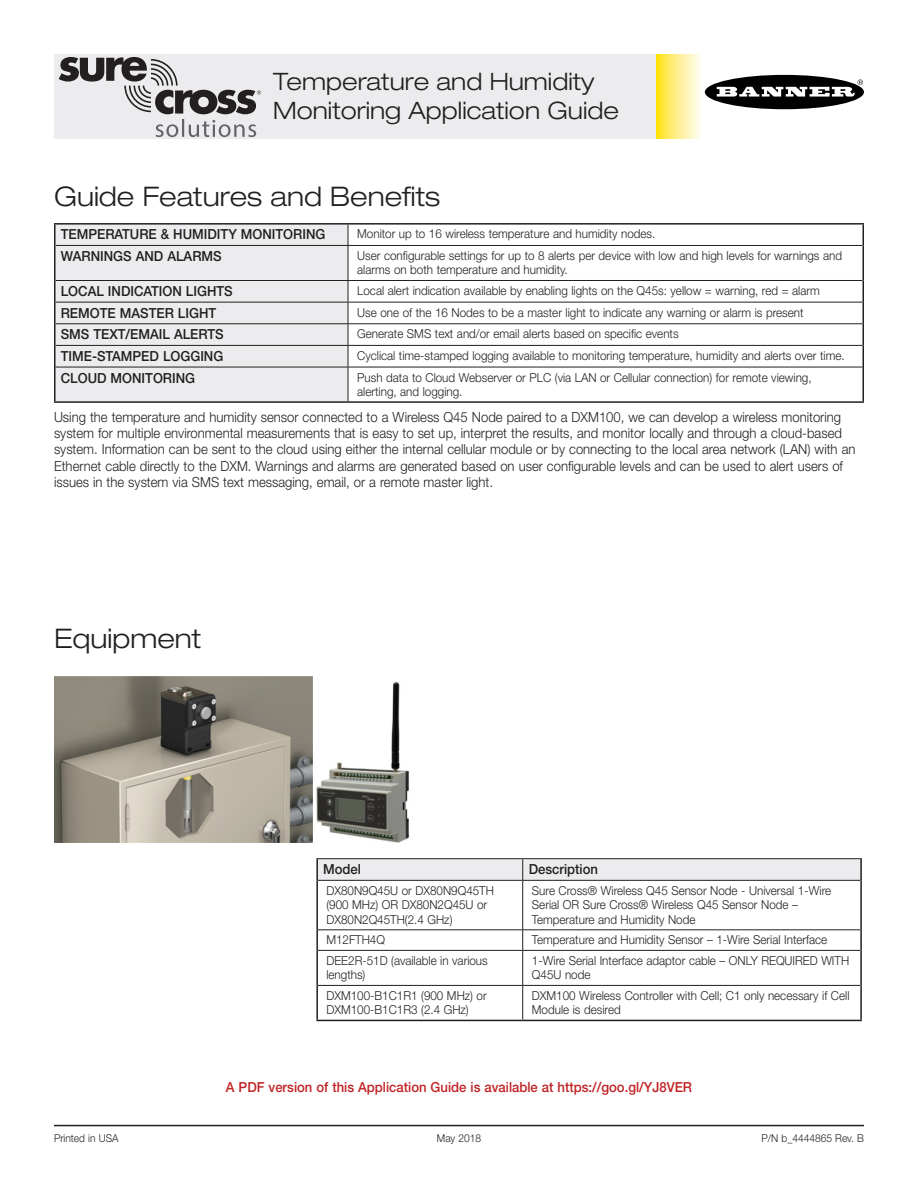
<style>
.page{position:relative;width:918px;height:1188px;background:#fff}
.page>*{position:absolute;margin:0;border:0;box-sizing:border-box;transform-origin:0 0}
.heading_1{font:300 expanded 27px "Helvetica Neue LT Pro";color:#231f20}
.t1{font:300 expanded 24px/29px "Helvetica Neue LT Pro";color:#231f20}
.body_text{font:300 13.95px/16.2px "Helvetica Neue LT Pro";color:#231f20;scale:.94 1}
.table_side_head{font:500 13.95px "Helvetica Neue LT Pro";color:#231f20;scale:.94 1}
.body_text-2{font:500 13.95px "Helvetica Neue LT Pro";color:#c02325;scale:.94 1}
.table_column_head{font:500 13.95px "Helvetica Neue LT Pro";color:#231f20;scale:.94 1}
.table_text{font:300 12.3px/14.4px "Helvetica Neue LT Pro";color:#231f20;scale:.94 1}
.t2{font:300 10.8px "Helvetica Neue LT Pro";color:#231f20;scale:.94 1}
</style>
<div class="page">
<hr style="left:54px;top:1125px;width:810px;height:1px;background:#231f20">
<div style="left:54px;top:54px;width:603px;height:85px;background:#ececee"></div>
<svg style="left:656px;top:54px;width:44px;height:85px;background:#feee88"></svg>
<div style="left:705px;top:75px;width:159px;height:34px;background:#000;border-radius:50%"></div>
<svg style="left:717px;top:80px;width:146px;height:17px"></svg>
<svg style="left:59px;top:57px;width:202px;height:80px"></svg>
<div style="left:56px;top:225px;width:292px;height:176px;background:#ececee"></div>
<hr style="left:54px;top:223px;width:294px;height:2px;background:#231f20">
<hr style="left:54px;top:225px;width:2px;height:20px;background:#231f20">
<hr style="left:348px;top:223px;width:516px;height:2px;background:#231f20">
<hr style="left:862px;top:225px;width:2px;height:20px;background:#231f20">
<hr style="left:54px;top:245px;width:2px;height:35px;background:#231f20">
<hr style="left:862px;top:245px;width:2px;height:35px;background:#231f20">
<hr style="left:54px;top:280px;width:2px;height:22px;background:#231f20">
<hr style="left:862px;top:280px;width:2px;height:22px;background:#231f20">
<hr style="left:54px;top:302px;width:2px;height:22px;background:#231f20">
<hr style="left:862px;top:302px;width:2px;height:22px;background:#231f20">
<hr style="left:54px;top:324px;width:2px;height:21px;background:#231f20">
<hr style="left:862px;top:324px;width:2px;height:21px;background:#231f20">
<hr style="left:54px;top:345px;width:2px;height:22px;background:#231f20">
<hr style="left:862px;top:345px;width:2px;height:22px;background:#231f20">
<hr style="left:54px;top:367px;width:2px;height:34px;background:#231f20">
<hr style="left:862px;top:367px;width:2px;height:34px;background:#231f20">
<hr style="left:54px;top:401px;width:294px;height:2px;background:#231f20">
<hr style="left:348px;top:401px;width:516px;height:2px;background:#231f20">
<svg style="left:348px;top:225px;width:1px;height:20px"></svg>
<hr style="left:56px;top:245px;width:292px;height:1px;background:#231f20">
<hr style="left:348px;top:245px;width:514px;height:1px;background:#231f20">
<hr style="left:348px;top:246px;width:1px;height:34px;background:#231f20">
<hr style="left:56px;top:280px;width:292px;height:1px;background:#231f20">
<hr style="left:348px;top:280px;width:514px;height:1px;background:#231f20">
<hr style="left:56px;top:302px;width:292px;height:1px;background:#231f20">
<hr style="left:348px;top:302px;width:514px;height:1px;background:#231f20">
<hr style="left:56px;top:323px;width:292px;height:1px;background:#231f20">
<hr style="left:348px;top:323px;width:514px;height:1px;background:#231f20">
<hr style="left:56px;top:345px;width:292px;height:1px;background:#231f20">
<hr style="left:348px;top:345px;width:514px;height:1px;background:#231f20">
<svg style="left:348px;top:281px;width:1px;height:86px"></svg>
<hr style="left:56px;top:367px;width:292px;height:1px;background:#231f20">
<hr style="left:348px;top:367px;width:514px;height:1px;background:#231f20">
<hr style="left:348px;top:367px;width:1px;height:34px;background:#231f20">
<hr style="left:316px;top:859px;width:2px;height:21px;background:#231f20">
<hr style="left:860px;top:859px;width:2px;height:21px;background:#231f20">
<hr style="left:316px;top:880px;width:2px;height:50px;background:#231f20">
<hr style="left:860px;top:880px;width:2px;height:50px;background:#231f20">
<hr style="left:316px;top:930px;width:2px;height:20px;background:#231f20">
<hr style="left:860px;top:930px;width:2px;height:20px;background:#231f20">
<hr style="left:316px;top:950px;width:2px;height:35px;background:#231f20">
<hr style="left:860px;top:950px;width:2px;height:35px;background:#231f20">
<hr style="left:316px;top:985px;width:2px;height:35px;background:#231f20">
<hr style="left:860px;top:985px;width:2px;height:35px;background:#231f20">
<hr style="left:316px;top:1020px;width:207px;height:1px;background:#231f20">
<hr style="left:523px;top:1020px;width:339px;height:1px;background:#231f20">
<hr style="left:316px;top:858px;width:207px;height:1px;background:#231f20">
<hr style="left:523px;top:858px;width:339px;height:1px;background:#231f20">
<svg style="left:317px;top:859px;width:544px;height:21px;background:#e7e7e9"></svg>
<hr style="left:318px;top:880px;width:205px;height:1px;background:#231f20">
<hr style="left:523px;top:880px;width:337px;height:1px;background:#231f20">
<hr style="left:522px;top:881px;width:1px;height:48px;background:#231f20">
<hr style="left:318px;top:929px;width:205px;height:1px;background:#231f20">
<hr style="left:523px;top:929px;width:337px;height:1px;background:#231f20">
<svg style="left:522px;top:930px;width:1px;height:20px"></svg>
<hr style="left:318px;top:950px;width:205px;height:1px;background:#231f20">
<hr style="left:523px;top:950px;width:337px;height:1px;background:#231f20">
<hr style="left:522px;top:951px;width:1px;height:34px;background:#231f20">
<hr style="left:318px;top:985px;width:205px;height:1px;background:#231f20">
<hr style="left:523px;top:985px;width:337px;height:1px;background:#231f20">
<hr style="left:522px;top:986px;width:1px;height:34px;background:#231f20">
<img style="left:54px;top:676px;width:355px;height:167px">
<h2 class="t1" style="left:273px;top:67px;width:347px">Temperature and Humidity<br>Monitoring Application Guide</h2>
<p class="heading_1" style="left:54px;top:180px;width:388px">Guide Features and Benefits</p>
<p class="table_side_head" style="left:61px;top:226px;width:283px">TEMPERATURE &amp; HUMIDITY MONITORING</p>
<p class="table_text" style="left:357px;top:227px;width:319px">Monitor up to 16 wireless temperature and humidity nodes.</p>
<p class="table_side_head" style="left:61px;top:248px;width:173px">WARNINGS AND ALARMS</p>
<p class="table_text" style="left:357px;top:248px;width:517px">User configurable settings for up to 8 alerts per device with low and high levels for warnings and alarms on both temperature and humidity.</p>
<p class="table_side_head" style="left:61px;top:283px;width:184px">LOCAL INDICATION LIGHTS</p>
<p class="table_text" style="left:357px;top:283px;width:494px">Local alert indication available by enabling lights on the Q45s: yellow = warning, red = alarm</p>
<p class="table_side_head" style="left:61px;top:304px;width:167px">REMOTE MASTER LIGHT</p>
<p class="table_text" style="left:357px;top:305px;width:476px">Use one of the 16 Nodes to be a master light to indicate any warning or alarm is present</p>
<p class="table_side_head" style="left:61px;top:326px;width:175px">SMS TEXT/EMAIL ALERTS</p>
<p class="table_text" style="left:357px;top:327px;width:343px">Generate SMS text and/or email alerts based on specific events</p>
<p class="table_side_head" style="left:61px;top:348px;width:175px">TIME-STAMPED LOGGING</p>
<p class="table_text" style="left:357px;top:348px;width:520px">Cyclical time-stamped logging available to monitoring temperature, humidity and alerts over time.</p>
<p class="table_side_head" style="left:61px;top:369px;width:145px">CLOUD MONITORING</p>
<p class="table_text" style="left:357px;top:370px;width:485px">Push data to Cloud Webserver or PLC (via LAN or Cellular connection) for remote viewing, alerting, and logging.</p>
<p class="body_text" style="left:54px;top:408px;width:854px">Using the temperature and humidity sensor connected to a Wireless Q45 Node paired to a DXM100, we can develop a wireless monitoring system for multiple environmental measurements that is easy to set up, interpret the results, and monitor locally and through a cloud-based system. Information can be sent to the cloud using either the internal cellular module or by connecting to the local area network (LAN) with an Ethernet cable directly to the DXM. Warnings and alarms are generated based on user configurable levels and can be used to alert users of issues in the system via SMS text messaging, email, or a remote master light.</p>
<p class="heading_1" style="left:54px;top:622px;width:149px">Equipment</p>
<p class="table_column_head" style="left:323px;top:861px;width:42px">Model</p>
<p class="table_column_head" style="left:529px;top:861px;width:75px">Description</p>
<p class="table_text" style="left:326px;top:883px;width:180px">DX80N9Q45U or DX80N9Q45TH (900 MHz) OR DX80N2Q45U or<br>DX80N2Q45TH(2.4 GHz)</p>
<p class="table_text" style="left:532px;top:883px;width:320px">Sure Cross® Wireless Q45 Sensor Node - Universal 1-Wire<br>Serial OR Sure Cross® Wireless Q45 Sensor Node –<br>Temperature and Humidity Node</p>
<p class="table_text" style="left:326px;top:933px;width:64px">M12FTH4Q</p>
<p class="table_text" style="left:532px;top:933px;width:316px">Temperature and Humidity Sensor – 1-Wire Serial Interface</p>
<p class="table_text" style="left:326px;top:953px;width:173px">DEE2R-51D (available in various lengths)</p>
<p class="table_text" style="left:532px;top:953px;width:339px">1-Wire Serial Interface adaptor cable – ONLY REQUIRED WITH<br>Q45U node</p>
<p class="table_text" style="left:326px;top:988px;width:172px">DXM100-B1C1R1 (900 MHz) or<br>DXM100-B1C1R3 (2.4 GHz)</p>
<p class="table_text" style="left:532px;top:988px;width:339px">DXM100 Wireless Controller with Cell; C1 only necessary if Cell<br>Module is desired</p>
<p class="body_text-2" style="left:226px;top:1079px;width:498px">A PDF version of this Application Guide is available at https://goo.gl/YJ8VER</p>
<p class="t2" style="left:54px;top:1131px;width:70px">Printed in USA</p>
<p class="t2" style="left:437px;top:1131px;width:49px">May 2018</p>
<p class="t2" style="left:761px;top:1131px;width:111px">P/N b_4444865 Rev. B</p>
</div>
